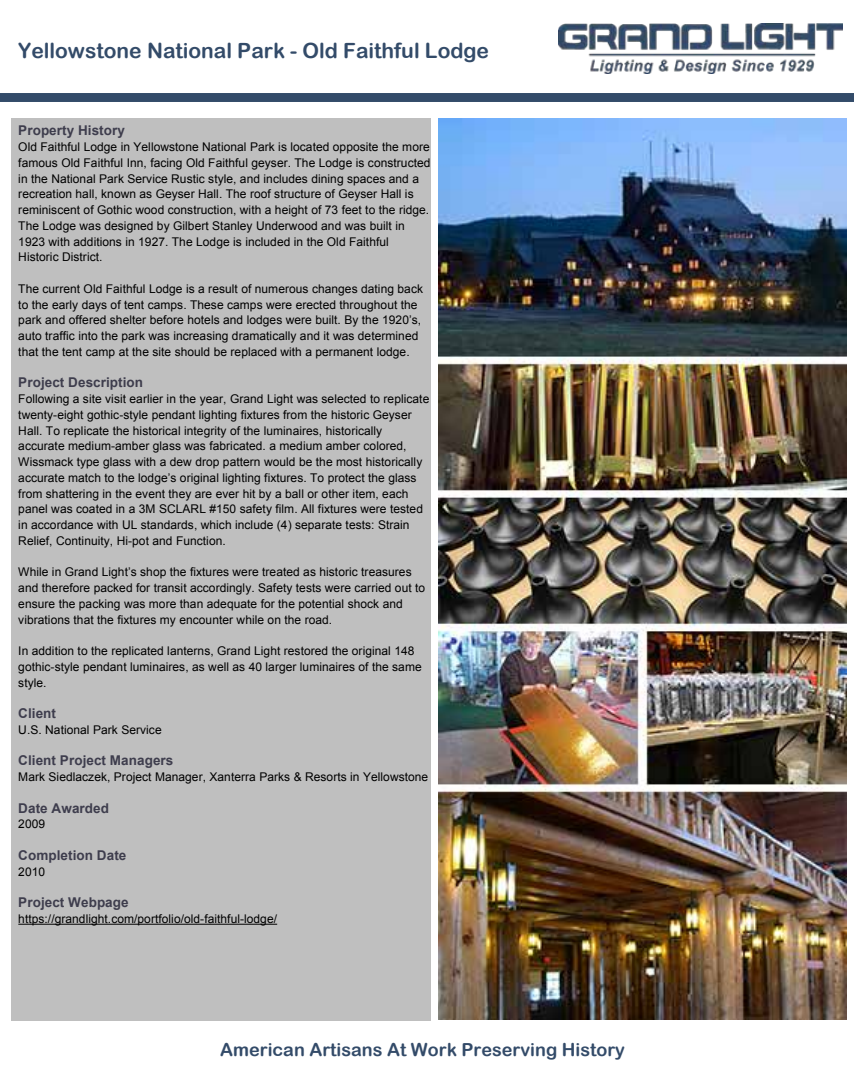
<style>
.page{position:relative;width:854px;height:1080px;background:#fff}
.page>*{position:absolute;margin:0;border:0;box-sizing:border-box;transform-origin:0 0}
.t1{font:21px "Arial Rounded MT Bold";color:#334b69}
.t2{font:18px "Arial Rounded MT Bold";color:#334b69}
.t3{font:700 13.5px "Arial";letter-spacing:.005em;color:#3e3d4d}
.t4{font:12px/15.8px "Arial";letter-spacing:.005em;color:#000}
</style>
<div class="page">
<div style="left:11px;top:118px;width:419px;height:902px;background:#bfbfbf"></div>
<div style="left:0;top:93px;width:853px;height:8px;background:#334b69"></div>
<hr style="left:18px;top:924px;width:259px;height:1px;background:#000">
<img style="left:558px;top:24px;width:283px;height:49px">
<img style="left:438px;top:118px;width:408px;height:902px">
<h1 class="t1" style="left:18px;top:38px;width:472px">Yellowstone National Park - Old Faithful Lodge</h1>
<p class="t3" style="left:18px;top:122px;width:108px">Property History</p>
<p class="t4" style="left:18px;top:139px;width:413px">Old Faithful Lodge in Yellowstone National Park is located opposite the more famous Old Faithful Inn, facing Old Faithful geyser. The Lodge is constructed in the National Park Service Rustic style, and includes dining spaces and a recreation hall, known as Geyser Hall. The roof structure of Geyser Hall is reminiscent of Gothic wood construction, with a height of 73 feet to the ridge.<br>The Lodge was designed by Gilbert Stanley Underwood and was built in 1923 with additions in 1927. The Lodge is included in the Old Faithful Historic District.</p>
<p class="t4" style="left:18px;top:281px;width:406px">The current Old Faithful Lodge is a result of numerous changes dating back to the early days of tent camps. These camps were erected throughout the park and offered shelter before hotels and lodges were built. By the 1920’s, auto traffic into the park was increasing dramatically and it was determined that the tent camp at the site should be replaced with a permanent lodge.</p>
<p class="t3" style="left:18px;top:374px;width:126px">Project Description</p>
<p class="t4" style="left:18px;top:391px;width:412px">Following a site visit earlier in the year, Grand Light was selected to replicate twenty-eight gothic-style pendant lighting fixtures from the historic Geyser Hall. To replicate the historical integrity of the luminaires, historically accurate medium-amber glass was fabricated. a medium amber colored, Wissmack type glass with a dew drop pattern would be the most historically accurate match to the lodge’s original lighting fixtures. To protect the glass from shattering in the event they are ever hit by a ball or other item, each panel was coated in a 3M SCLARL #150 safety film. All fixtures were tested in accordance with UL standards, which include (4) separate tests: Strain Relief, Continuity, Hi-pot and Function.</p>
<p class="t4" style="left:18px;top:564px;width:408px">While in Grand Light’s shop the fixtures were treated as historic treasures and therefore packed for transit accordingly. Safety tests were carried out to ensure the packing was more than adequate for the potential shock and vibrations that the fixtures my encounter while on the road.</p>
<p class="t4" style="left:18px;top:643px;width:405px">In addition to the replicated lanterns, Grand Light restored the original 148 gothic-style pendant luminaires, as well as 40 larger luminaires of the same style.</p>
<p class="t3" style="left:18px;top:704px;width:39px">Client</p>
<p class="t4" style="left:18px;top:722px;width:145px">U.S. National Park Service</p>
<p class="t3" style="left:18px;top:752px;width:156px">Client Project Managers</p>
<p class="t4" style="left:18px;top:769px;width:411px">Mark Siedlaczek, Project Manager, Xanterra Parks &amp; Resorts in Yellowstone</p>
<p class="t3" style="left:18px;top:799px;width:92px">Date Awarded</p>
<p class="t4" style="left:18px;top:816px;width:28px">2009</p>
<p class="t3" style="left:18px;top:846px;width:110px">Completion Date</p>
<p class="t4" style="left:18px;top:864px;width:28px">2010</p>
<p class="t3" style="left:18px;top:893px;width:112px">Project Webpage</p>
<p class="t4" style="left:18px;top:911px;width:260px">https://grandlight.com/portfolio/old-faithful-lodge/</p>
<h2 class="t2" style="left:220px;top:1039px;width:406px">American Artisans At Work Preserving History</h2>
</div>
